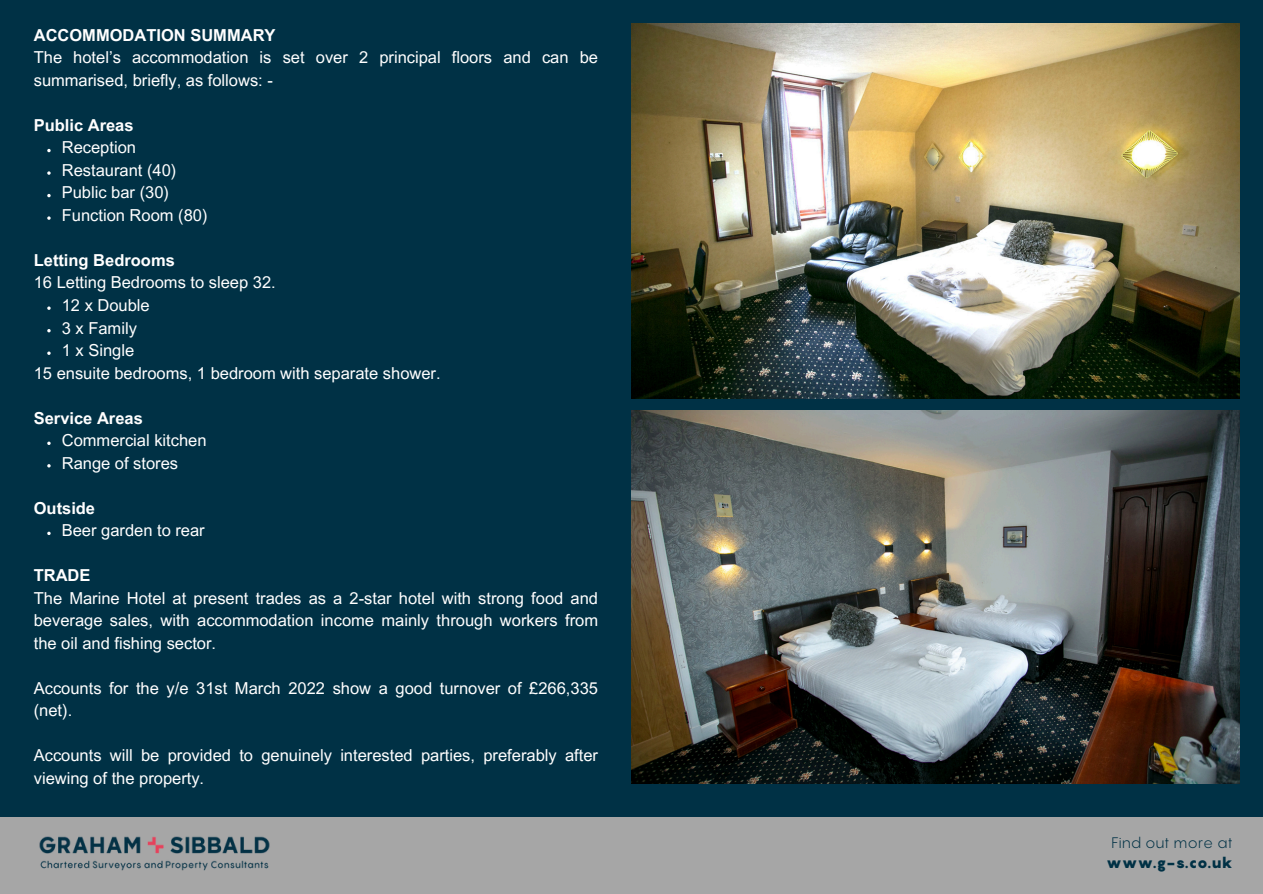
<style>
.page{position:relative;width:1263px;height:894px;background:#fff}
.page>*{position:absolute;margin:0;border:0;box-sizing:border-box;transform-origin:0 0}
.t1{font:16.5px/22.5px "Arial MT Pro";color:#fff}
.t2{font:700 16.5px "Arial MT Pro";color:#fff}
.t3{font:15px "Pangram";color:#003145}
.t4{font:900 15px "Pangram";color:#003145}
</style>
<div class="page">
<div style="left:0;top:0;width:1263px;height:893px;background:#003145"></div>
<img style="left:631px;top:410px;width:608px;height:373px">
<div style="left:0;top:817px;width:1263px;height:76px;background:#a6a6a6"></div>
<svg style="left:47px;top:149px;width:4px;height:3px"></svg>
<svg style="left:47px;top:171px;width:4px;height:4px"></svg>
<svg style="left:47px;top:194px;width:4px;height:3px"></svg>
<svg style="left:47px;top:216px;width:4px;height:4px"></svg>
<svg style="left:47px;top:306px;width:4px;height:4px"></svg>
<svg style="left:47px;top:329px;width:4px;height:3px"></svg>
<svg style="left:47px;top:351px;width:4px;height:4px"></svg>
<svg style="left:47px;top:441px;width:4px;height:4px"></svg>
<svg style="left:47px;top:464px;width:4px;height:3px"></svg>
<svg style="left:47px;top:531px;width:4px;height:4px"></svg>
<img style="left:39px;top:836px;width:231px;height:35px">
<img style="left:631px;top:23px;width:608px;height:375px">
<h1 class="t2" style="left:34px;top:29px;width:243px">ACCOMMODATION SUMMARY</h1>
<p class="t1" style="left:34px;top:48px;width:566px">The hotel’s accommodation is set over 2 principal floors and can be summarised, briefly, as follows: -</p>
<p class="t2" style="left:34px;top:119px;width:101px">Public Areas</p>
<p class="t1" style="left:62px;top:138px;width:76px">Reception</p>
<p class="t1" style="left:62px;top:161px;width:116px">Restaurant (40)</p>
<p class="t1" style="left:62px;top:183px;width:109px">Public bar (30)</p>
<p class="t1" style="left:62px;top:206px;width:147px">Function Room (80)</p>
<p class="t2" style="left:34px;top:254px;width:143px">Letting Bedrooms</p>
<p class="t1" style="left:34px;top:273px;width:243px">16 Letting Bedrooms to sleep 32.</p>
<p class="t1" style="left:62px;top:296px;width:89px">12 x Double</p>
<p class="t1" style="left:62px;top:318px;width:77px">3 x Family</p>
<h1 class="t1" style="left:62px;top:341px;width:74px">1 x Single</h1>
<p class="t1" style="left:34px;top:363px;width:408px">15 ensuite bedrooms, 1 bedroom with separate shower.</p>
<p class="t2" style="left:34px;top:411px;width:111px">Service Areas</p>
<h1 class="t1" style="left:62px;top:431px;width:146px">Commercial kitchen</h1>
<p class="t1" style="left:62px;top:453px;width:118px">Range of stores</p>
<p class="t2" style="left:34px;top:501px;width:63px">Outside</p>
<p class="t1" style="left:62px;top:521px;width:144px">Beer garden to rear</p>
<p class="t2" style="left:34px;top:569px;width:58px">TRADE</p>
<p class="t1" style="left:34px;top:588px;width:566px;text-align:justify">The Marine Hotel at present trades as a 2-star hotel with strong food and beverage sales, with accommodation income mainly through workers from the oil and fishing sector.</p>
<p class="t1" style="left:34px;top:678px;width:566px">Accounts for the y/e 31st March 2022 show a good turnover of £266,335 (net).</p>
<p class="t1" style="left:34px;top:746px;width:566px">Accounts will be provided to genuinely interested parties, preferably after viewing of the property.</p>
<p class="t3" style="left:1111px;top:832px;width:123px">Find out more at</p>
<p class="t4" style="left:1106px;top:853px;width:128px">www.g-s.co.uk</p>
</div>
